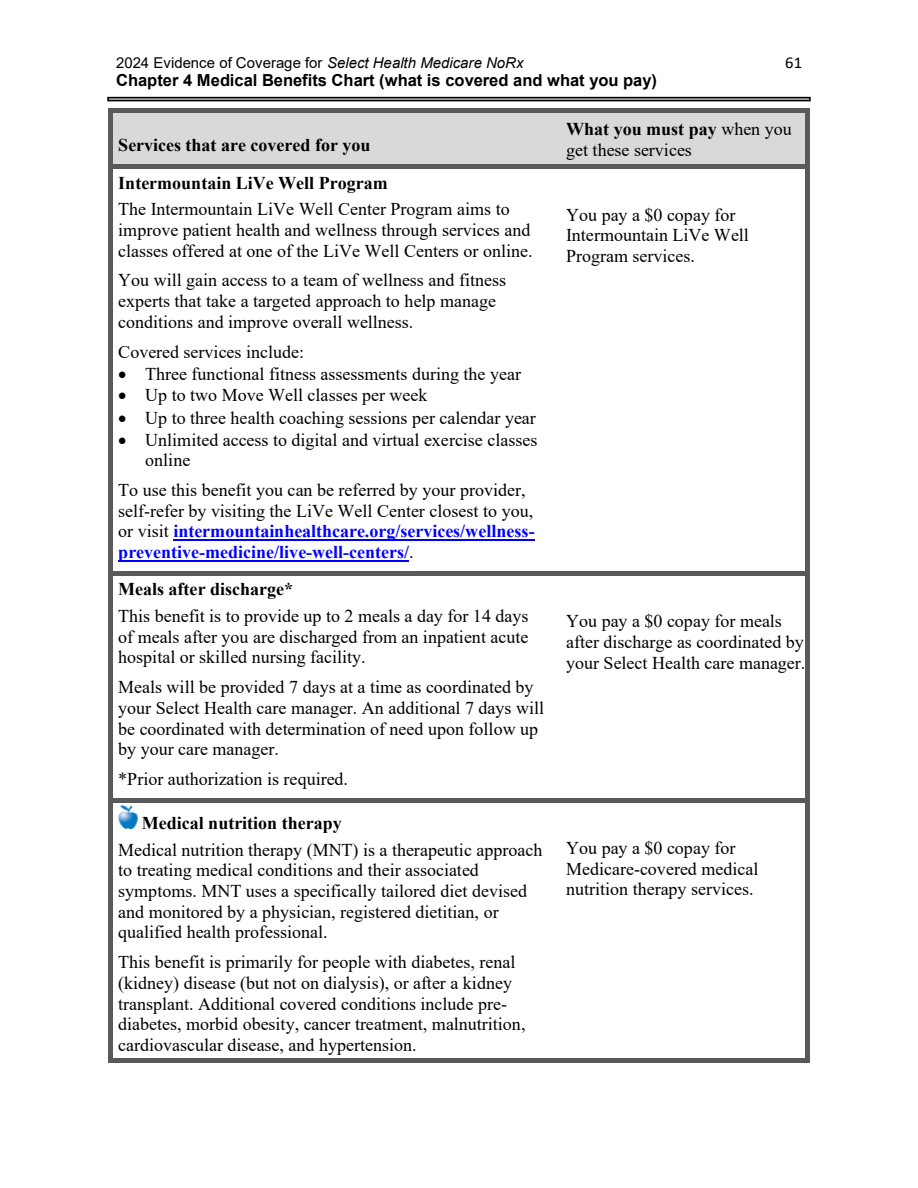
<style>
.page{position:relative;width:918px;height:1188px;background:#fff}
.page>*{position:absolute;margin:0;border:0;box-sizing:border-box;transform-origin:0 0}
.t1{font:18px/20.7px "Times New Roman";color:#000}
.t2{font:700 18px "Times New Roman";color:#000}
.t3{font:700 16.5px "Arial";color:#000}
.t4{font:16.5px "Calibri";color:#000}
.t5{font:15px "Arial";color:#000}
.s1{font-style:italic}
.s2{font-weight:700;color:#00f}
.s3{font-weight:700}
</style>
<div class="page">
<div style="left:107px;top:97px;width:704px;height:4px;border:2px solid #000"></div>
<div style="left:113px;top:112px;width:453px;height:52px;background:#d9d9d9"></div>
<div style="left:566px;top:112px;width:240px;height:52px;background:#d9d9d9"></div>
<svg style="left:108px;top:108px;width:5px;height:4px"></svg>
<hr style="left:113px;top:108px;width:453px;height:4px;background:#595959">
<svg style="left:566px;top:108px;width:5px;height:4px"></svg>
<hr style="left:571px;top:108px;width:235px;height:4px;background:#595959">
<svg style="left:806px;top:108px;width:4px;height:4px"></svg>
<div style="left:108px;top:112px;width:5px;height:52px;background:#595959"></div>
<hr style="left:806px;top:112px;width:4px;height:52px;background:#595959">
<hr style="left:173px;top:539px;width:362px;height:2px;background:#00f">
<hr style="left:118px;top:560px;width:291px;height:2px;background:#00f">
<div style="left:108px;top:164px;width:5px;height:8px;background:#595959"></div>
<div style="left:113px;top:164px;width:453px;height:5px;background:#595959"></div>
<svg style="left:566px;top:164px;width:5px;height:5px"></svg>
<div style="left:571px;top:164px;width:235px;height:5px;background:#595959"></div>
<svg style="left:806px;top:164px;width:4px;height:8px"></svg>
<div style="left:108px;top:172px;width:5px;height:399px;background:#595959"></div>
<hr style="left:806px;top:172px;width:4px;height:399px;background:#595959">
<div style="left:108px;top:571px;width:5px;height:8px;background:#595959"></div>
<div style="left:113px;top:571px;width:453px;height:5px;background:#595959"></div>
<svg style="left:566px;top:571px;width:5px;height:5px"></svg>
<div style="left:571px;top:571px;width:235px;height:5px;background:#595959"></div>
<svg style="left:806px;top:571px;width:4px;height:8px"></svg>
<div style="left:108px;top:579px;width:5px;height:219px;background:#595959"></div>
<hr style="left:806px;top:579px;width:4px;height:219px;background:#595959">
<svg style="left:108px;top:798px;width:5px;height:7px"></svg>
<hr style="left:113px;top:798px;width:453px;height:4px;background:#595959">
<svg style="left:566px;top:798px;width:5px;height:4px"></svg>
<hr style="left:571px;top:798px;width:235px;height:4px;background:#595959">
<svg style="left:806px;top:798px;width:4px;height:7px"></svg>
<div style="left:108px;top:805px;width:5px;height:253px;background:#595959"></div>
<svg style="left:108px;top:1058px;width:5px;height:4px"></svg>
<hr style="left:113px;top:1058px;width:453px;height:4px;background:#595959">
<svg style="left:566px;top:1058px;width:4px;height:4px"></svg>
<hr style="left:570px;top:1058px;width:236px;height:4px;background:#595959">
<hr style="left:806px;top:805px;width:4px;height:253px;background:#595959">
<svg style="left:806px;top:1058px;width:4px;height:4px"></svg>
<img style="left:118px;top:805px;width:19px;height:24px">
<p class="t5" style="left:116px;top:55px;width:409px">2024 Evidence of Coverage for <span class="s1">Select Health Medicare NoRx</span></p>
<p class="t3" style="left:116px;top:71px;width:543px">Chapter 4 Medical Benefits Chart (what is covered and what you pay)</p>
<p class="t4" style="left:785px;top:56px;width:18px">61</p>
<p class="t2" style="left:118px;top:135px;width:254px">Services that are covered for you</p>
<p class="t2" style="left:118px;top:173px;width:271px">Intermountain LiVe Well Program</p>
<p class="t1" style="left:118px;top:199px;width:416px">The Intermountain LiVe Well Center Program aims to improve patient health and wellness through services and classes offered at one of the LiVe Well Centers or online.</p>
<p class="t1" style="left:118px;top:270px;width:389px">You will gain access to a team of wellness and fitness experts that take a targeted approach to help manage conditions and improve overall wellness.</p>
<p class="t1" style="left:118px;top:341px;width:187px">Covered services include:</p>
<p class="t1" style="left:118px;top:363px;width:404px">• Three functional fitness assessments during the year</p>
<p class="t1" style="left:118px;top:385px;width:311px">• Up to two Move Well classes per week</p>
<p class="t1" style="left:118px;top:407px;width:419px">• Up to three health coaching sessions per calendar year</p>
<p class="t1" style="left:145px;top:429px;width:394px;text-indent:-27px">• Unlimited access to digital and virtual exercise classes online</p>
<p class="t1" style="left:118px;top:480px;width:418px">To use this benefit you can be referred by your provider, self-refer by visiting the LiVe Well Center closest to you, or visit <span class="s2">intermountainhealthcare.org/services/wellness&shy;preventive-medicine/live-well-centers/</span>.</p>
<p class="t2" style="left:118px;top:579px;width:176px">Meals after discharge*</p>
<p class="t1" style="left:118px;top:606px;width:412px;text-align:justify">This benefit is to provide up to 2 meals a day for 14 days of meals after you are discharged from an inpatient acute hospital or skilled nursing facility.</p>
<p class="t1" style="left:118px;top:677px;width:427px">Meals will be provided 7 days at a time as coordinated by your Select Health care manager. An additional 7 days will be coordinated with determination of need upon follow up by your care manager.</p>
<p class="t1" style="left:118px;top:768px;width:231px">*Prior authorization is required.</p>
<p class="t2" style="left:142px;top:813px;width:201px">Medical nutrition therapy</p>
<p class="t1" style="left:118px;top:839px;width:426px">Medical nutrition therapy (MNT) is a therapeutic approach to treating medical conditions and their associated symptoms. MNT uses a specifically tailored diet devised and monitored by a physician, registered dietitian, or qualified health professional.</p>
<p class="t1" style="left:118px;top:952px;width:409px">This benefit is primarily for people with diabetes, renal (kidney) disease (but not on dialysis), or after a kidney transplant. Additional covered conditions include pre&shy;diabetes, morbid obesity, cancer treatment, malnutrition, cardiovascular disease, and hypertension.</p>
<p class="t1" style="left:566px;top:119px;width:227px"><span class="s3">What you must pay</span> when you get these services</p>
<p class="t1" style="left:566px;top:204px;width:184px">You pay a $0 copay for<br>Intermountain LiVe Well<br>Program services.</p>
<p class="t1" style="left:566px;top:611px;width:241px">You pay a $0 copay for meals after discharge as coordinated by your Select Health care manager.</p>
<p class="t1" style="left:566px;top:837px;width:194px">You pay a $0 copay for<br>Medicare-covered medical nutrition therapy services.</p>
</div>
